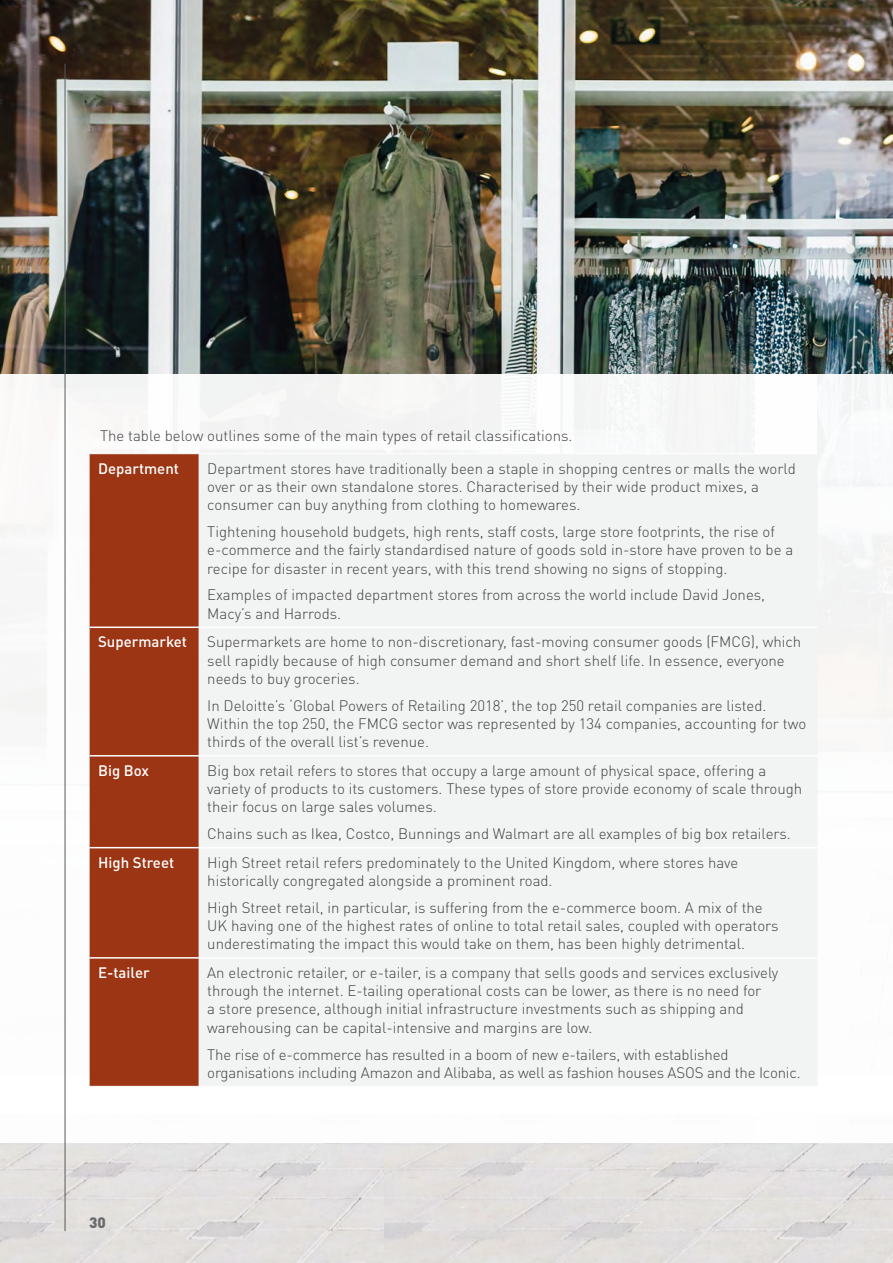
<style>
.page{position:relative;width:893px;height:1263px;background:#fff}
.page>*{position:absolute;margin:0;border:0;box-sizing:border-box;transform-origin:0 0}
.Body_Copy_-_Alternat{font:300 15px/18.3px "DINOT";color:#414042}
.Body_Copy_-_Alternat-2{font:500 15px "DINOT";color:#fff}
.t1{font:900 15px "DIN";color:#696a6d}
</style>
<div class="page">
<img style="left:0;top:0;width:893px;height:374px">
<img style="left:0;top:1142px;width:385px;height:121px">
<img style="left:385px;top:1143px;width:508px;height:120px">
<div style="left:90px;top:454px;width:109px;height:632px;background:#9b3514"></div>
<div style="left:199px;top:454px;width:618px;height:632px;background:#f2f3f3"></div>
<hr style="left:90px;top:626px;width:109px;height:2px;background:#fff">
<hr style="left:199px;top:626px;width:618px;height:2px;background:#fff">
<hr style="left:90px;top:755px;width:109px;height:1px;background:#fff">
<hr style="left:199px;top:755px;width:618px;height:1px;background:#fff">
<hr style="left:90px;top:847px;width:109px;height:1px;background:#fff">
<hr style="left:199px;top:847px;width:618px;height:1px;background:#fff">
<hr style="left:90px;top:957px;width:109px;height:1px;background:#fff">
<hr style="left:199px;top:957px;width:618px;height:1px;background:#fff">
<hr style="left:65px;top:64px;width:1px;height:1167px;background:#58595b">
<p class="Body_Copy_-_Alternat" style="left:100px;top:426px;width:474px">The table below outlines some of the main types of retail classifications.</p>
<p class="Body_Copy_-_Alternat-2" style="left:98px;top:459px;width:82px">Department</p>
<p class="Body_Copy_-_Alternat" style="left:207px;top:459px;width:590px">Department stores have traditionally been a staple in shopping centres or malls the world over or as their own standalone stores. Characterised by their wide product mixes, a consumer can buy anything from clothing to homewares.</p>
<p class="Body_Copy_-_Alternat" style="left:207px;top:522px;width:587px">Tightening household budgets, high rents, staff costs, large store footprints, the rise of e-commerce and the fairly standardised nature of goods sold in-store have proven to be a recipe for disaster in recent years, with this trend showing no signs of stopping.</p>
<p class="Body_Copy_-_Alternat" style="left:207px;top:586px;width:559px">Examples of impacted department stores from across the world include David Jones,<br>Macy’s and Harrods.</p>
<p class="Body_Copy_-_Alternat-2" style="left:98px;top:632px;width:90px">Supermarket</p>
<p class="Body_Copy_-_Alternat" style="left:207px;top:632px;width:595px">Supermarkets are home to non-discretionary, fast-moving consumer goods (FMCG), which sell rapidly because of high consumer demand and short shelf life. In essence, everyone needs to buy groceries.</p>
<p class="Body_Copy_-_Alternat" style="left:207px;top:696px;width:600px">In Deloitte’s ‘Global Powers of Retailing 2018’, the top 250 retail companies are listed.<br>Within the top 250, the FMCG sector was represented by 134 companies, accounting for two thirds of the overall list’s revenue.</p>
<p class="Body_Copy_-_Alternat-2" style="left:98px;top:761px;width:52px">Big Box</p>
<p class="Body_Copy_-_Alternat" style="left:207px;top:761px;width:596px">Big box retail refers to stores that occupy a large amount of physical space, offering a variety of products to its customers. These types of store provide economy of scale through their focus on large sales volumes.</p>
<p class="Body_Copy_-_Alternat" style="left:207px;top:824px;width:585px">Chains such as Ikea, Costco, Bunnings and Walmart are all examples of big box retailers.</p>
<p class="Body_Copy_-_Alternat-2" style="left:98px;top:853px;width:78px">High Street</p>
<p class="Body_Copy_-_Alternat" style="left:207px;top:853px;width:533px">High Street retail refers predominately to the United Kingdom, where stores have historically congregated alongside a prominent road.</p>
<p class="Body_Copy_-_Alternat" style="left:207px;top:898px;width:573px">High Street retail, in particular, is suffering from the e-commerce boom. A mix of the<br>UK having one of the highest rates of online to total retail sales, coupled with operators underestimating the impact this would take on them, has been highly detrimental.</p>
<p class="Body_Copy_-_Alternat-2" style="left:98px;top:963px;width:53px">E-tailer</p>
<p class="Body_Copy_-_Alternat" style="left:207px;top:963px;width:573px">An electronic retailer, or e-tailer, is a company that sells goods and services exclusively through the internet. E-tailing operational costs can be lower, as there is no need for<br>a store presence, although initial infrastructure investments such as shipping and warehousing can be capital-intensive and margins are low.</p>
<p class="Body_Copy_-_Alternat" style="left:207px;top:1045px;width:595px">The rise of e-commerce has resulted in a boom of new e-tailers, with established organisations including Amazon and Alibaba, as well as fashion houses ASOS and the Iconic.</p>
<p class="t1" style="left:89px;top:1212px;width:18px">30</p>
</div>
